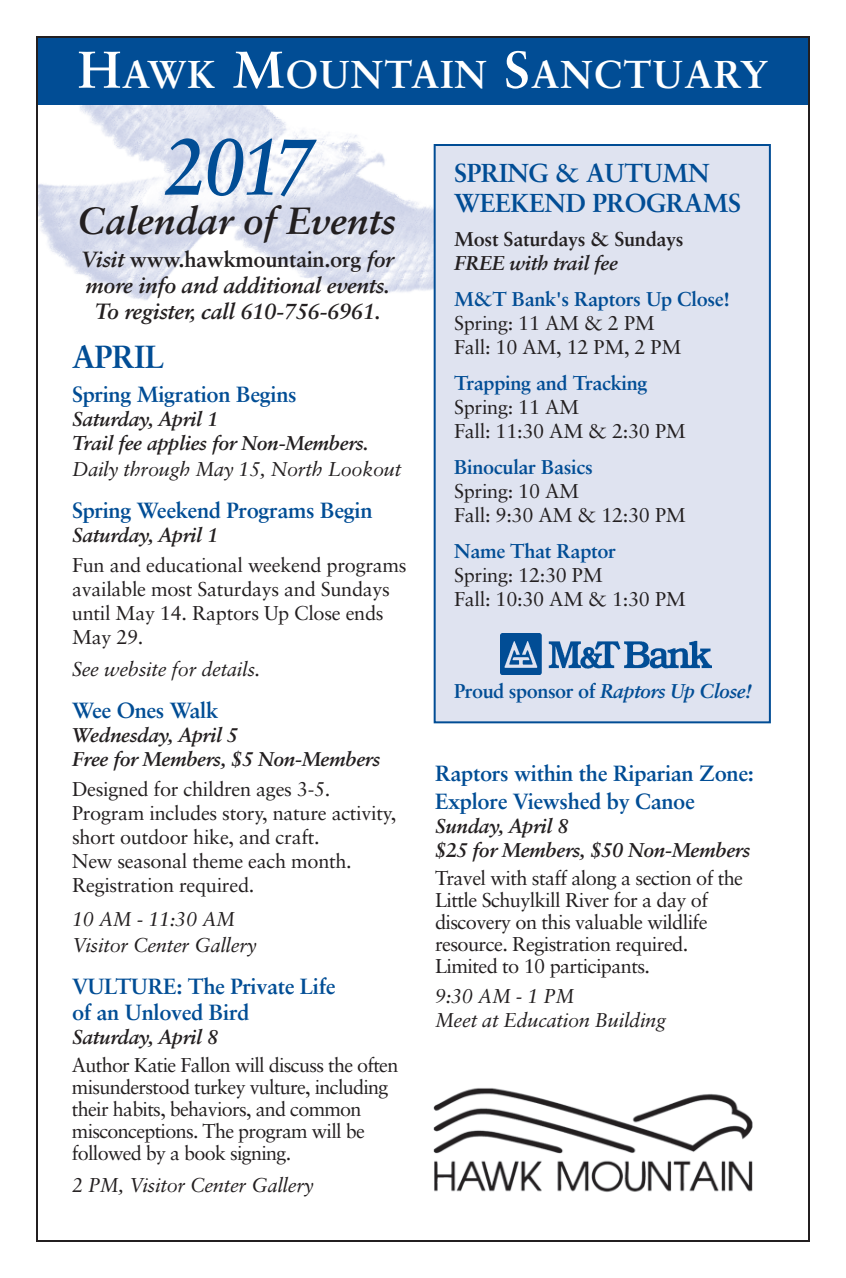
<style>
.page{position:relative;width:846px;height:1278px;background:#fff}
.page>*{position:absolute;margin:0;border:0;box-sizing:border-box;transform-origin:0 0}
.t1{font:italic 700 80px "Sabon";color:#014d95;scale:.9 1}
.t2{font:700 38.8px "Sabon";letter-spacing:.03em;color:#fff}
.t3{font:italic 700 38px "Sabon";color:#231f20}
.t4{font:700 32px "Sabon";letter-spacing:-.015em;color:#014d95}
.t5{font:700 26px/30px "Sabon";letter-spacing:-.015em;color:#014d95}
.t6{font:700 22px/26px "Sabon";letter-spacing:-.015em;color:#014d95}
.t7{font:italic 700 22px/26px "Sabon";letter-spacing:-.015em;color:#231f20;text-align:center}
.t8{font:20px/24px "Sabon";letter-spacing:-.015em;color:#231f20}
.t9{font:italic 700 20px/24px "Sabon";letter-spacing:-.015em;color:#231f20}
.t10{font:20px/22px "Sabon";letter-spacing:-.035em;color:#231f20}
.t11{font:italic 20px/26px "Sabon";letter-spacing:-.015em;color:#231f20}
.t12{font:700 20px "Sabon";letter-spacing:-.015em;color:#014d95}
.t13{font:italic 700 20px "Sabon";letter-spacing:-.025em;color:#014d95}
.t14{font:700 20px "Sabon";letter-spacing:-.015em;color:#231f20}
.s1{font-size:51.8px}
.s2{font-style:normal}
</style>
<div class="page">
<img style="left:39px;top:105px;width:395px;height:249px">
<div style="left:37px;top:36px;width:773px;height:69px;background:#014d95"></div>
<div style="left:436px;top:146px;width:333px;height:575px;background:#dfe3f0"></div>
<div style="left:434px;top:144px;width:337px;height:579px;border:2px solid #014d95"></div>
<img style="left:501px;top:634px;width:211px;height:41px">
<img style="left:433px;top:1088px;width:320px;height:104px">
<h2 class="t2" style="left:78px;top:58px;width:692px"><span class="s1">H</span>AWK <span class="s1">M</span>OUNTAIN <span class="s1">S</span>ANCTUARY</h2>
<h1 class="t1" style="left:164px;top:134px;width:167px">2017</h1>
<h3 class="t3" style="left:77px;top:205px;width:320px">Calendar of Events</h3>
<p class="t7" style="left:82px;top:249px;width:313px">Visit <span class="s2">www.hawkmountain.org</span> for more info and additional events.<br>To register, call 610-756-6961.</p>
<h3 class="t4" style="left:72px;top:344px;width:94px">APRIL</h3>
<p class="t6" style="left:72px;top:383px;width:226px">Spring Migration Begins</p>
<p class="t9" style="left:72px;top:409px;width:298px">Saturday, April 1<br>Trail fee applies for Non-Members.</p>
<p class="t11" style="left:72px;top:458px;width:331px">Daily through May 15, North Lookout</p>
<p class="t6" style="left:72px;top:499px;width:302px">Spring Weekend Programs Begin</p>
<p class="t9" style="left:72px;top:525px;width:148px">Saturday, April 1</p>
<p class="t8" style="left:72px;top:555px;width:336px">Fun and educational weekend programs available most Saturdays and Sundays until May 14. Raptors Up Close ends<br>May 29.</p>
<p class="t11" style="left:72px;top:658px;width:190px">See website for details.</p>
<p class="t6" style="left:72px;top:699px;width:148px">Wee Ones Walk</p>
<p class="t9" style="left:72px;top:725px;width:310px">Wednesday, April 5<br>Free for Members, $5 Non-Members</p>
<p class="t8" style="left:72px;top:779px;width:326px">Designed for children ages 3-5.<br>Program includes story, nature activity, short outdoor hike, and craft.<br>New seasonal theme each month.<br>Registration required.</p>
<p class="t11" style="left:72px;top:908px;width:186px">10 AM - 11:30 AM<br>Visitor Center Gallery</p>
<p class="t6" style="left:72px;top:975px;width:265px">VULTURE: The Private Life of an Unloved Bird</p>
<p class="t9" style="left:72px;top:1027px;width:148px">Saturday, April 8</p>
<p class="t10" style="left:72px;top:1056px;width:328px">Author Katie Fallon will discuss the often misunderstood turkey vulture, including their habits, behaviors, and common misconceptions. The program will be followed by a book signing.</p>
<p class="t11" style="left:72px;top:1174px;width:243px">2 PM, Visitor Center Gallery</p>
<h3 class="t5" style="left:454px;top:160px;width:289px">SPRING &amp; AUTUMN<br>WEEKEND PROGRAMS</h3>
<p class="t14" style="left:454px;top:230px;width:231px">Most Saturdays &amp; Sundays</p>
<p class="t9" style="left:454px;top:252px;width:165px">FREE with trail fee</p>
<p class="t12" style="left:454px;top:290px;width:278px">M&amp;T Bank's Raptors Up Close!</p>
<p class="t8" style="left:454px;top:312px;width:229px">Spring: 11 AM &amp; 2 PM<br>Fall: 10 AM, 12 PM, 2 PM</p>
<p class="t12" style="left:454px;top:374px;width:195px">Trapping and Tracking</p>
<p class="t8" style="left:454px;top:396px;width:233px">Spring: 11 AM<br>Fall: 11:30 AM &amp; 2:30 PM</p>
<p class="t12" style="left:454px;top:458px;width:140px">Binocular Basics</p>
<p class="t8" style="left:454px;top:480px;width:233px">Spring: 10 AM<br>Fall: 9:30 AM &amp; 12:30 PM</p>
<p class="t12" style="left:454px;top:542px;width:163px">Name That Raptor</p>
<p class="t8" style="left:454px;top:564px;width:233px">Spring: 12:30 PM<br>Fall: 10:30 AM &amp; 1:30 PM</p>
<p class="t13" style="left:454px;top:682px;width:299px"><span class="s2">Proud sponsor of</span> Raptors Up Close!</p>
<p class="t6" style="left:435px;top:761px;width:321px;line-height:28px">Raptors within the Riparian Zone:<br>Explore Viewshed by Canoe</p>
<p class="t9" style="left:435px;top:815px;width:317px">Sunday, April 8<br>$25 for Members, $50 Non-Members</p>
<p class="t8" style="left:435px;top:868px;width:310px;line-height:22px">Travel with staff along a section of the Little Schuylkill River for a day of discovery on this valuable wildlife resource. Registration required.<br>Limited to 10 participants.</p>
<p class="t11" style="left:435px;top:985px;width:233px;line-height:24px">9:30 AM - 1 PM<br>Meet at Education Building</p>
</div>
